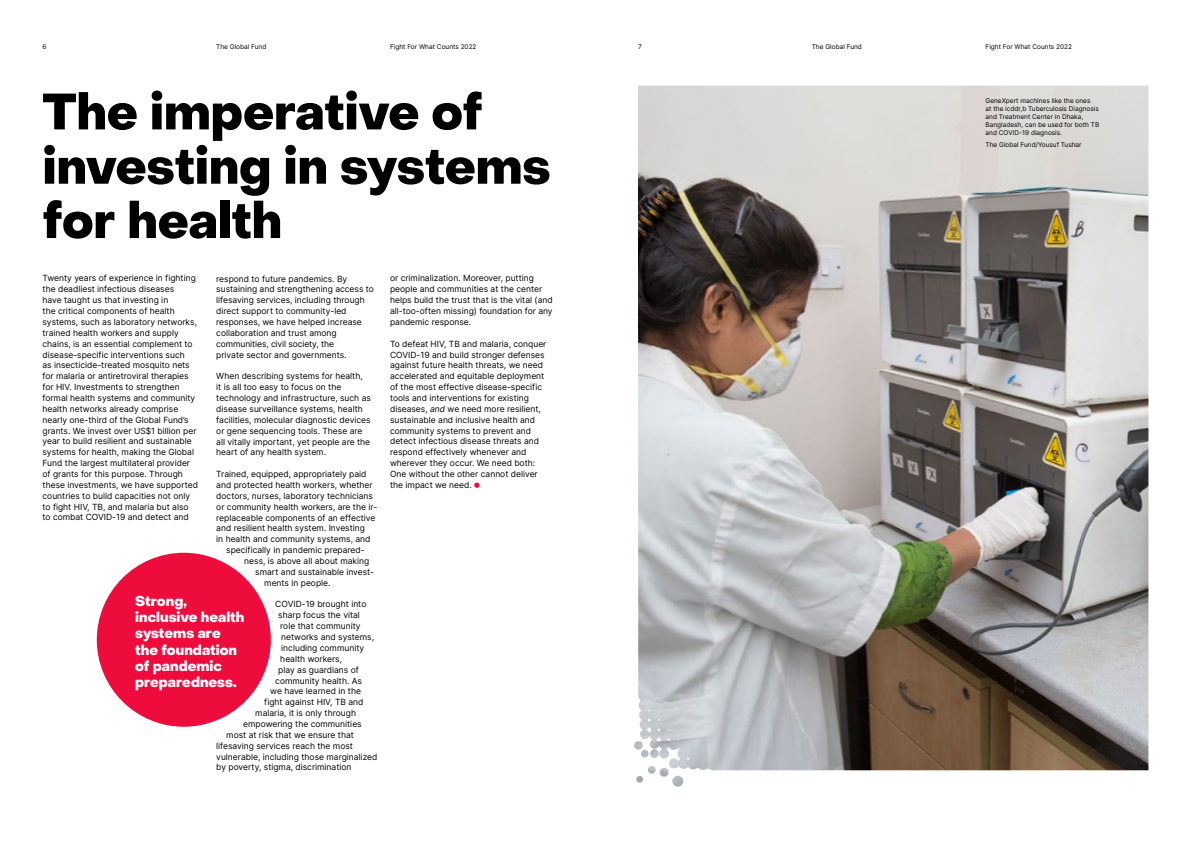
<style>
.page{position:relative;width:1191px;height:842px;background:#fff}
.page>*{position:absolute;margin:0;border:0;box-sizing:border-box;transform-origin:0 0}
.t1{font:800 50px/54.3px "PP Object Sans";color:#000}
.t2{font:800 14px/16.3px "PP Object Sans";letter-spacing:.005em;color:#fff}
.t3{font:8.5px/10.9px "Inter";color:#000}
.t4{font:6.5px/8px "Inter";color:#000}
</style>
<div class="page">
<svg style="left:474px;top:482px;width:5px;height:6px"></svg>
<img style="left:634px;top:86px;width:514px;height:684px">
<div style="left:97px;top:553px;width:174px;height:174px;background:#ee0c3d;border-radius:50%"></div>
<p class="t4" style="left:43px;top:42px;width:6px">6</p>
<p class="t4" style="left:216px;top:42px;width:52px">The Global Fund</p>
<p class="t4" style="left:390px;top:42px;width:88px">Fight For What Counts 2022</p>
<p class="t4" style="left:638px;top:42px;width:5px">7</p>
<p class="t4" style="left:811px;top:42px;width:52px">The Global Fund</p>
<p class="t4" style="left:985px;top:42px;width:88px">Fight For What Counts 2022</p>
<h1 class="t1" style="left:43px;top:86px;width:509px">The imperative of investing in systems for health</h1>
<p class="t3" style="left:390px;top:273px;width:164px">or criminalization. Moreover, putting people and communities at the center helps build the trust that is the vital (and all-too-often missing) foundation for any pandemic response.</p>
<p class="t3" style="left:390px;top:338px;width:158px">To defeat HIV, TB and malaria, conquer COVID-19 and build stronger defenses against future health threats, we need accelerated and equitable deployment of the most effective disease-specific tools and interventions for existing diseases, and we need more resilient, sustainable and inclusive health and community systems to prevent and detect infectious disease threats and respond effectively whenever and wherever they occur. We need both:<br>One without the other cannot deliver the impact we need.</p>
<p class="t3" style="left:43px;top:273px;width:157px">Twenty years of experience in fighting the deadliest infectious diseases<br>have taught us that investing in<br>the critical components of health systems, such as laboratory networks, trained health workers and supply chains, is an essential complement to disease-specific interventions such<br>as insecticide-treated mosquito nets for malaria or antiretroviral therapies for HIV. Investments to strengthen formal health systems and community health networks already comprise nearly one-third of the Global Fund’s grants. We invest over US$1 billion per year to build resilient and sustainable systems for health, making the Global Fund the largest multilateral provider of grants for this purpose. Through these investments, we have supported countries to build capacities not only to fight HIV, TB, and malaria but also to combat COVID-19 and detect and</p>
<p class="t3" style="left:216px;top:273px;width:159px">respond to future pandemics. By sustaining and strengthening access to lifesaving services, including through direct support to community-led responses, we have helped increase collaboration and trust among communities, civil society, the<br>private sector and governments.</p>
<p class="t3" style="left:216px;top:371px;width:156px">When describing systems for health,<br>it is all too easy to focus on the technology and infrastructure, such as disease surveillance systems, health facilities, molecular diagnostic devices or gene sequencing tools. These are all vitally important, yet people are the heart of any health system.</p>
<p class="t3" style="left:216px;top:468px;width:152px">Trained, equipped, appropriately paid</p>
<p class="t3" style="left:216px;top:479px;width:158px">and protected health workers, whether</p>
<p class="t3" style="left:216px;top:490px;width:158px">doctors, nurses, laboratory technicians</p>
<p class="t3" style="left:216px;top:501px;width:162px">or community health workers, are the ir-</p>
<p class="t3" style="left:216px;top:512px;width:161px">replaceable components of an effective</p>
<p class="t3" style="left:216px;top:523px;width:150px">and resilient health system. Investing</p>
<p class="t3" style="left:216px;top:533px;width:156px">in health and community systems, and</p>
<p class="t3" style="left:226px;top:544px;width:140px">specifically in pandemic prepared-</p>
<p class="t3" style="left:244px;top:555px;width:127px">ness, is above all about making</p>
<p class="t3" style="left:255px;top:566px;width:120px">smart and sustainable invest-</p>
<p class="t3" style="left:264px;top:577px;width:68px">ments in people.</p>
<p class="t3" style="left:275px;top:599px;width:93px">COVID-19 brought into</p>
<p class="t3" style="left:278px;top:610px;width:83px">sharp focus the vital</p>
<p class="t3" style="left:280px;top:620px;width:82px">role that community</p>
<p class="t3" style="left:281px;top:631px;width:94px">networks and systems,</p>
<p class="t3" style="left:281px;top:642px;width:84px">including community</p>
<p class="t3" style="left:280px;top:653px;width:63px">health workers,</p>
<p class="t3" style="left:278px;top:664px;width:82px">play as guardians of</p>
<p class="t3" style="left:275px;top:675px;width:88px">community health. As</p>
<p class="t3" style="left:270px;top:686px;width:92px">we have learned in the</p>
<p class="t3" style="left:264px;top:696px;width:101px">fight against HIV, TB and</p>
<p class="t3" style="left:255px;top:707px;width:102px">malaria, it is only through</p>
<p class="t3" style="left:243px;top:718px;width:120px">empowering the communities</p>
<p class="t3" style="left:226px;top:729px;width:129px">most at risk that we ensure that</p>
<p class="t3" style="left:216px;top:740px;width:138px">lifesaving services reach the most</p>
<p class="t3" style="left:216px;top:751px;width:163px">vulnerable, including those marginalized</p>
<p class="t3" style="left:216px;top:762px;width:137px">by poverty, stigma, discrimination</p>
<h2 class="t2" style="left:135px;top:593px;width:111px">Strong, inclusive health systems are the foundation of pandemic preparedness.</h2>
<p class="t4" style="left:985px;top:97px;width:115px">GeneXpert machines like the ones<br>at the icddr,b Tuberculosis Diagnosis and Treatment Center in Dhaka,<br>Bangladesh, can be used for both TB and COVID-19 diagnosis.</p>
<p class="t4" style="left:985px;top:141px;width:98px">The Global Fund/Yousuf Tushar</p>
</div>
